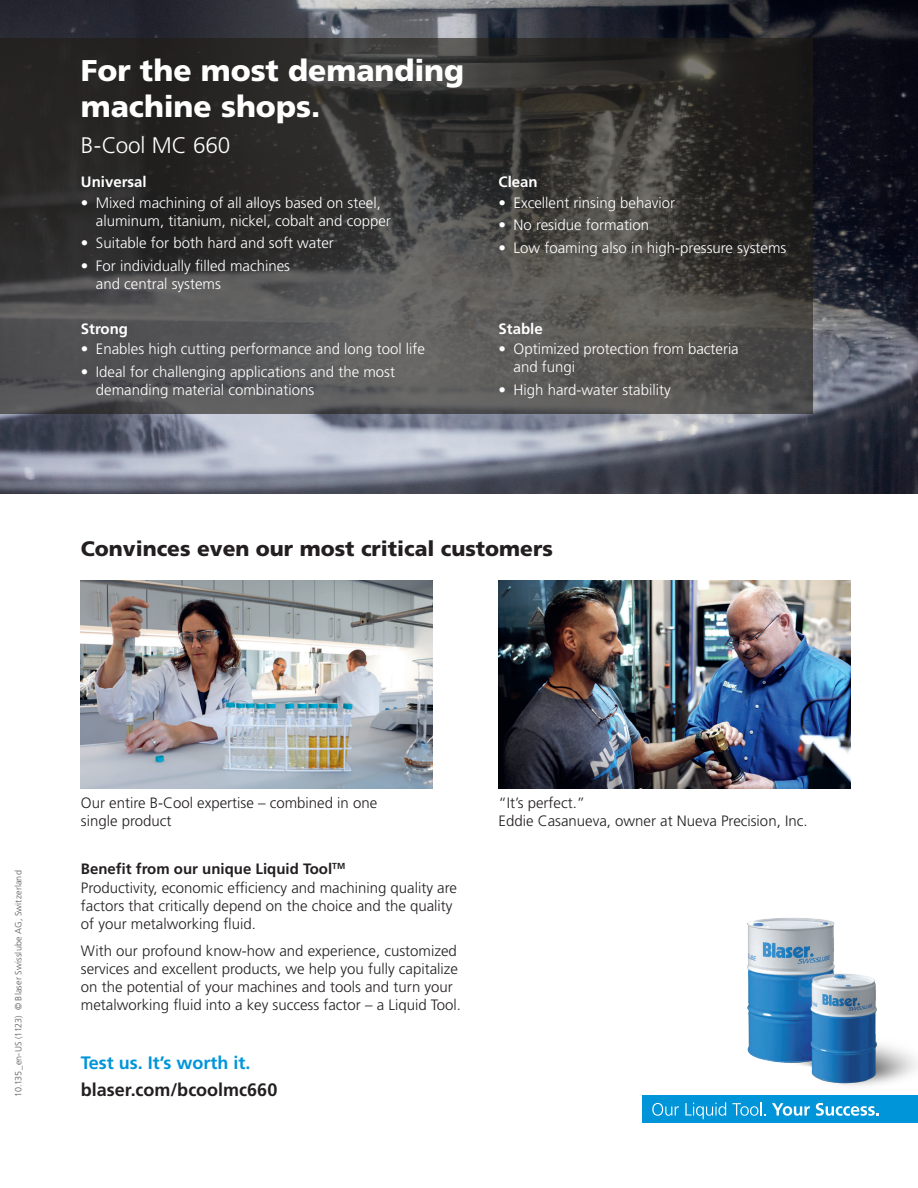
<style>
.page{position:relative;width:918px;height:1188px;background:#fff}
.page>*{position:absolute;margin:0;border:0;box-sizing:border-box;transform-origin:0 0}
.t1{font:900 30px/36px "Frutiger LT Std";color:#fff}
.t2{font:300 22.5px "Frutiger LT Std";color:#fff}
.t3{font:900 21px "Frutiger LT Std";color:#231f20}
.t4{font:700 18px "Frutiger LT Std";color:#231f20}
.t5{font:700 18px "Frutiger LT Std";color:#0095d9}
.t6{font:300 15px/18px "Frutiger LT Std";color:#231f20}
.t7{font:300 15px/18px "Frutiger LT Std";color:#fff}
.t8{font:700 15px "Frutiger LT Std";color:#231f20}
.t9{font:700 15px "Frutiger LT Std";color:#fff}
.t10{font:300 9px "Frutiger LT Std";letter-spacing:.015em;color:#57585a}
.s1{font-weight:400}
</style>
<div class="page">
<img style="left:0;top:0;width:918px;height:494px">
<img style="left:81px;top:581px;width:352px;height:208px">
<img style="left:499px;top:581px;width:351px;height:208px">
<svg style="left:0;top:39px;width:813px;height:375px;background:#403f3d"></svg>
<img style="left:744px;top:918px;width:174px;height:178px">
<div style="left:643px;top:1096px;width:275px;height:27px;background:#0095d9"></div>
<svg style="left:652px;top:1103px;width:27px;height:13px"></svg>
<svg style="left:685px;top:1102px;width:41px;height:17px"></svg>
<svg style="left:732px;top:1102px;width:33px;height:14px"></svg>
<svg style="left:772px;top:1103px;width:38px;height:13px"></svg>
<svg style="left:816px;top:1103px;width:63px;height:13px"></svg>
<h1 class="t1" style="left:81px;top:52px;width:385px">For the most demanding machine shops.</h1>
<h2 class="t2" style="left:81px;top:132px;width:151px">B-Cool MC 660</h2>
<p class="t9" style="left:81px;top:173px;width:67px">Universal</p>
<p class="t7" style="left:96px;top:194px;width:297px;text-indent:-15px"><span class="s1">•</span> Mixed machining of all alloys based on steel, aluminum, titanium, nickel, cobalt and copper</p>
<p class="t7" style="left:81px;top:234px;width:255px"><span class="s1">•</span> Suitable for both hard and soft water</p>
<p class="t7" style="left:96px;top:257px;width:196px;text-indent:-15px"><span class="s1">•</span> For individually filled machines and central systems</p>
<p class="t9" style="left:81px;top:320px;width:49px">Strong</p>
<p class="t7" style="left:81px;top:341px;width:346px"><span class="s1">•</span> Enables high cutting performance and long tool life</p>
<p class="t7" style="left:96px;top:363px;width:301px;text-indent:-15px"><span class="s1">•</span> Ideal for challenging applications and the most demanding material combinations</p>
<p class="t9" style="left:499px;top:173px;width:41px">Clean</p>
<p class="t7" style="left:499px;top:194px;width:178px"><span class="s1">•</span> Excellent rinsing behavior</p>
<p class="t7" style="left:499px;top:216px;width:152px"><span class="s1">•</span> No residue formation</p>
<p class="t7" style="left:499px;top:239px;width:289px"><span class="s1">•</span> Low foaming also in high-pressure systems</p>
<p class="t9" style="left:499px;top:320px;width:46px">Stable</p>
<p class="t7" style="left:514px;top:341px;width:227px;text-indent:-15px"><span class="s1">•</span> Optimized protection from bacteria and fungi</p>
<p class="t7" style="left:499px;top:381px;width:174px"><span class="s1">•</span> High hard-water stability</p>
<h3 class="t3" style="left:81px;top:536px;width:474px">Convinces even our most critical customers</h3>
<p class="t10" style="left:13px;top:1097px;width:228px;rotate:-90deg">10.135_en-US (1123) © Blaser Swisslube AG, Switzerland</p>
<p class="t6" style="left:81px;top:794px;width:298px">Our entire B-Cool expertise – combined in one single product</p>
<p class="t8" style="left:81px;top:860px;width:266px">Benefit from our unique Liquid Tool<sup>TM</sup></p>
<p class="t6" style="left:81px;top:879px;width:378px">Productivity, economic efficiency and machining quality are factors that critically depend on the choice and the quality of your metalworking fluid.</p>
<p class="t6" style="left:81px;top:942px;width:382px">With our profound know-how and experience, customized services and excellent products, we help you fully capitalize on the potential of your machines and tools and turn your metalworking fluid into a key success factor – a Liquid Tool.</p>
<p class="t5" style="left:81px;top:1053px;width:171px">Test us. It’s worth it.</p>
<p class="t4" style="left:81px;top:1080px;width:198px">blaser.com/bcoolmc660</p>
<p class="t6" style="left:499px;top:794px;width:310px">“It’s perfect.”<br>Eddie Casanueva, owner at Nueva Precision, Inc.</p>
</div>
